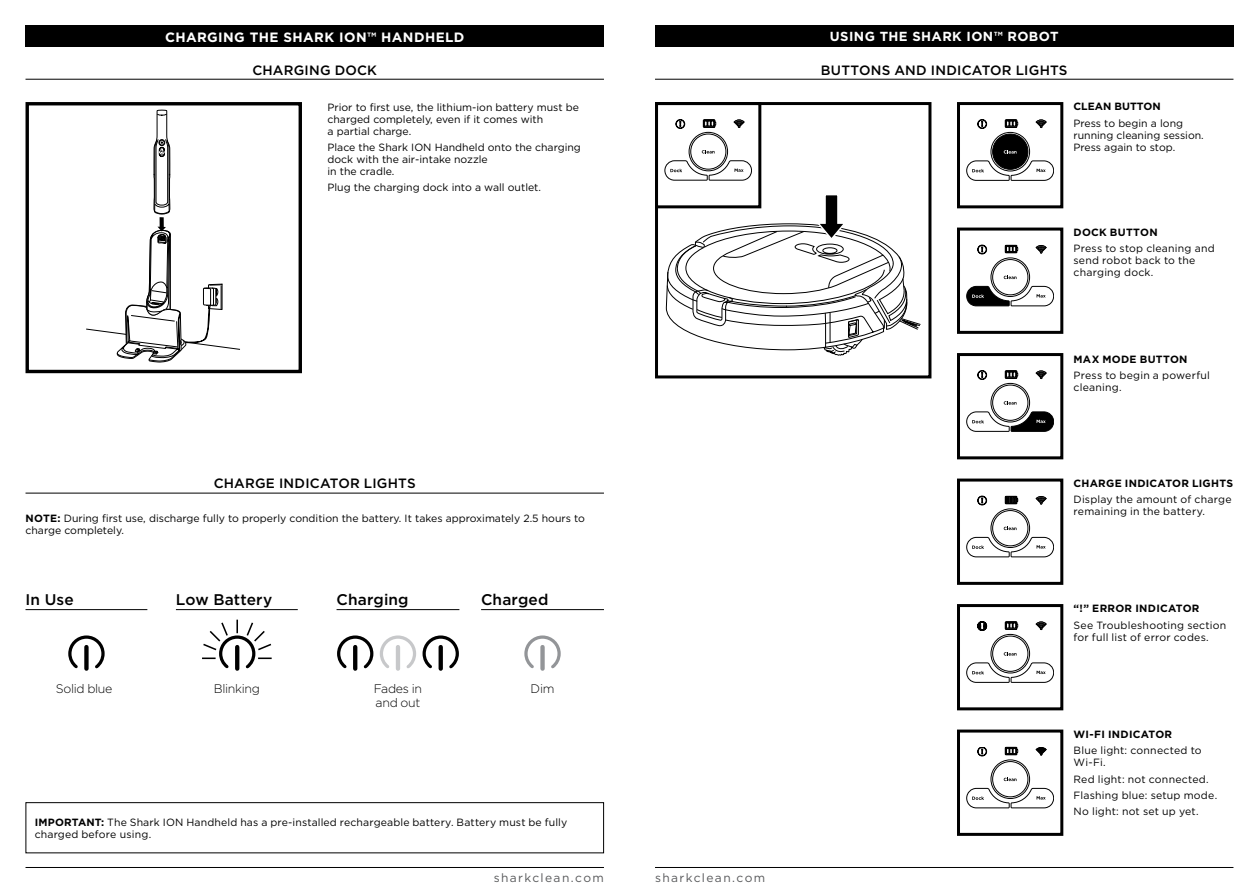
<style>
.page{position:relative;width:1259px;height:893px;background:#fff}
.page>*{position:absolute;margin:0;border:0;box-sizing:border-box;transform-origin:0 0}
.t1{font:500 15.45px "Gotham";letter-spacing:.01em;color:#000}
.t2{font:500 13.5px "Gotham";letter-spacing:.015em;color:#000}
.t3{font:700 13.5px "Gotham";letter-spacing:.03em;color:#fff}
.t4{font:700 13.2px "Gotham";letter-spacing:.03em;color:#fff}
.t5{font:300 12.3px/14px "Gotham";letter-spacing:-.025em;color:#000}
.t6{font:12px "Gotham";letter-spacing:.115em;color:#58595b}
.t7{font:10.5px/12px "Gotham";color:#000}
.t8{font:10.5px/12px "Gotham";letter-spacing:.02em;color:#000}
.t9{font:700 10.5px "Gotham";letter-spacing:.025em;color:#000}
.t10{font:700 10.5px "Gotham";color:#000}
.s1{font-weight:700}
</style>
<div class="page">
<hr style="left:655px;top:867px;width:578px;height:1px;background:#000">
<hr style="left:26px;top:867px;width:578px;height:1px;background:#000">
<hr style="left:26px;top:609px;width:121px;height:1px;background:#000">
<svg style="left:68px;top:635px;width:37px;height:36px"></svg>
<hr style="left:481px;top:609px;width:123px;height:1px;background:#000">
<svg style="left:524px;top:635px;width:37px;height:36px"></svg>
<hr style="left:336px;top:609px;width:123px;height:1px;background:#000">
<svg style="left:337px;top:635px;width:122px;height:36px"></svg>
<hr style="left:176px;top:609px;width:122px;height:1px;background:#000">
<svg style="left:202px;top:620px;width:70px;height:51px"></svg>
<svg style="left:86px;top:110px;width:154px;height:252px"></svg>
<div style="left:26px;top:102px;width:276px;height:271px;border:3px solid #000"></div>
<div style="left:26px;top:26px;width:578px;height:21px;background:#000"></div>
<hr style="left:26px;top:493px;width:578px;height:1px;background:#000">
<div style="left:655px;top:26px;width:578px;height:21px;background:#000"></div>
<hr style="left:655px;top:79px;width:578px;height:1px;background:#000">
<div style="left:655px;top:102px;width:276px;height:276px;border:3px solid #000"></div>
<svg style="left:666px;top:193px;width:254px;height:163px"></svg>
<svg style="left:702px;top:150px;width:12px;height:3px"></svg>
<svg style="left:664px;top:160px;width:88px;height:20px"></svg>
<div style="left:689px;top:132px;width:38px;height:39px;border:1px solid #000;border-radius:50%"></div>
<div style="left:690px;top:134px;width:36px;height:35px;border:1px solid #000;border-radius:50%"></div>
<svg style="left:734px;top:120px;width:10px;height:8px"></svg>
<svg style="left:675px;top:119px;width:10px;height:10px"></svg>
<svg style="left:703px;top:120px;width:13px;height:7px"></svg>
<div style="left:655px;top:102px;width:106px;height:106px;border:3px solid #000"></div>
<div style="left:992px;top:134px;width:36px;height:35px;background:#000;border-radius:50%"></div>
<div style="left:992px;top:134px;width:36px;height:35px;border:1px solid #000;border-radius:50%"></div>
<svg style="left:966px;top:161px;width:87px;height:20px"></svg>
<svg style="left:1003px;top:150px;width:13px;height:4px"></svg>
<div style="left:991px;top:132px;width:38px;height:39px;border:1px solid #000;border-radius:50%"></div>
<svg style="left:1036px;top:120px;width:10px;height:8px"></svg>
<svg style="left:977px;top:119px;width:9px;height:10px"></svg>
<svg style="left:1005px;top:120px;width:13px;height:7px"></svg>
<div style="left:957px;top:102px;width:106px;height:106px;border:3px solid #000"></div>
<svg style="left:966px;top:286px;width:87px;height:20px"></svg>
<svg style="left:1003px;top:276px;width:13px;height:3px"></svg>
<div style="left:991px;top:258px;width:38px;height:39px;border:1px solid #000;border-radius:50%"></div>
<div style="left:992px;top:259px;width:36px;height:36px;border:1px solid #000;border-radius:50%"></div>
<svg style="left:1036px;top:245px;width:10px;height:8px"></svg>
<svg style="left:977px;top:245px;width:9px;height:9px"></svg>
<svg style="left:1005px;top:245px;width:13px;height:8px"></svg>
<div style="left:957px;top:228px;width:106px;height:106px;border:3px solid #000"></div>
<svg style="left:966px;top:412px;width:87px;height:20px"></svg>
<svg style="left:1003px;top:401px;width:13px;height:4px"></svg>
<div style="left:991px;top:383px;width:38px;height:39px;border:1px solid #000;border-radius:50%"></div>
<div style="left:992px;top:385px;width:36px;height:35px;border:1px solid #000;border-radius:50%"></div>
<svg style="left:1036px;top:371px;width:10px;height:8px"></svg>
<svg style="left:977px;top:370px;width:9px;height:10px"></svg>
<svg style="left:1005px;top:371px;width:13px;height:7px"></svg>
<div style="left:957px;top:353px;width:106px;height:106px;border:3px solid #000"></div>
<svg style="left:1036px;top:496px;width:10px;height:8px"></svg>
<svg style="left:966px;top:537px;width:87px;height:20px"></svg>
<svg style="left:1003px;top:527px;width:13px;height:3px"></svg>
<div style="left:991px;top:509px;width:38px;height:39px;border:1px solid #000;border-radius:50%"></div>
<div style="left:992px;top:510px;width:36px;height:36px;border:1px solid #000;border-radius:50%"></div>
<svg style="left:977px;top:496px;width:9px;height:9px"></svg>
<svg style="left:1005px;top:496px;width:13px;height:8px"></svg>
<div style="left:957px;top:479px;width:106px;height:106px;border:3px solid #000"></div>
<svg style="left:1036px;top:622px;width:10px;height:8px"></svg>
<svg style="left:966px;top:663px;width:87px;height:20px"></svg>
<svg style="left:1003px;top:652px;width:13px;height:4px"></svg>
<div style="left:991px;top:634px;width:38px;height:39px;border:1px solid #000;border-radius:50%"></div>
<div style="left:992px;top:636px;width:36px;height:35px;border:1px solid #000;border-radius:50%"></div>
<svg style="left:977px;top:621px;width:9px;height:10px"></svg>
<svg style="left:1005px;top:622px;width:13px;height:7px"></svg>
<div style="left:957px;top:604px;width:106px;height:106px;border:3px solid #000"></div>
<svg style="left:1036px;top:747px;width:10px;height:8px"></svg>
<svg style="left:966px;top:788px;width:87px;height:20px"></svg>
<svg style="left:1003px;top:778px;width:13px;height:3px"></svg>
<div style="left:991px;top:760px;width:38px;height:39px;border:1px solid #000;border-radius:50%"></div>
<div style="left:992px;top:761px;width:36px;height:36px;border:1px solid #000;border-radius:50%"></div>
<svg style="left:977px;top:747px;width:9px;height:9px"></svg>
<svg style="left:1005px;top:747px;width:13px;height:8px"></svg>
<div style="left:957px;top:729px;width:106px;height:107px;border:3px solid #000"></div>
<hr style="left:26px;top:79px;width:578px;height:1px;background:#000">
<div style="left:26px;top:802px;width:578px;height:51px;border:1px solid #000"></div>
<p class="t3" style="left:165px;top:28px;width:301px">CHARGING THE SHARK ION™ HANDHELD</p>
<p class="t2" style="left:252px;top:61px;width:126px">CHARGING DOCK</p>
<p class="t7" style="left:327px;top:101px;width:253px">Prior to first use, the lithium-ion battery must be charged completely, even if it comes with<br>a partial charge.</p>
<p class="t7" style="left:327px;top:141px;width:255px">Place the Shark ION Handheld onto the charging dock with the air-intake nozzle<br>in the cradle.</p>
<p class="t7" style="left:327px;top:181px;width:215px">Plug the charging dock into a wall outlet.</p>
<p class="t2" style="left:214px;top:475px;width:203px">CHARGE INDICATOR LIGHTS</p>
<p class="t7" style="left:26px;top:512px;width:561px"><span class="s1">NOTE:</span> During first use, discharge fully to properly condition the battery. It takes approximately 2.5 hours to charge completely.</p>
<h1 class="t1" style="left:26px;top:589px;width:50px">In Use</h1>
<p class="t5" style="left:56px;top:681px;width:58px">Solid blue</p>
<h1 class="t1" style="left:176px;top:589px;width:98px">Low Battery</h1>
<p class="t5" style="left:214px;top:681px;width:48px">Blinking</p>
<h1 class="t1" style="left:336px;top:589px;width:74px">Charging</h1>
<p class="t5" style="left:374px;top:681px;width:50px">Fades in and out</p>
<h1 class="t1" style="left:481px;top:589px;width:69px">Charged</h1>
<p class="t5" style="left:530px;top:681px;width:25px">Dim</p>
<p class="t7" style="left:35px;top:816px;width:534px"><span class="s1">IMPORTANT:</span> The Shark ION Handheld has a pre-installed rechargeable battery. Battery must be fully charged before using.</p>
<p class="t6" style="left:494px;top:870px;width:112px">sharkclean.com</p>
<p class="t6" style="left:655px;top:870px;width:112px">sharkclean.com</p>
<p class="t4" style="left:830px;top:28px;width:230px">USING THE SHARK ION™ ROBOT</p>
<p class="t2" style="left:821px;top:61px;width:248px">BUTTONS AND INDICATOR LIGHTS</p>
<p class="t10" style="left:1073px;top:100px;width:89px">CLEAN BUTTON</p>
<p class="t7" style="left:1073px;top:117px;width:132px">Press to begin a long running cleaning session.<br>Press again to stop.</p>
<p class="t9" style="left:1073px;top:226px;width:86px">DOCK BUTTON</p>
<p class="t8" style="left:1073px;top:243px;width:143px">Press to stop cleaning and send robot back to the charging dock.</p>
<p class="t9" style="left:1073px;top:352px;width:115px">MAX MODE BUTTON</p>
<p class="t8" style="left:1073px;top:369px;width:138px">Press to begin a powerful cleaning.</p>
<p class="t9" style="left:1073px;top:476px;width:161px">CHARGE INDICATOR LIGHTS</p>
<p class="t8" style="left:1073px;top:493px;width:160px">Display the amount of charge remaining in the battery.</p>
<p class="t9" style="left:1073px;top:602px;width:127px">“!” ERROR INDICATOR</p>
<p class="t8" style="left:1073px;top:619px;width:154px">See Troubleshooting section for full list of error codes.</p>
<p class="t9" style="left:1073px;top:727px;width:100px">WI-FI INDICATOR</p>
<p class="t8" style="left:1073px;top:744px;width:130px">Blue light: connected to<br>Wi-Fi.</p>
<p class="t8" style="left:1073px;top:771px;width:145px;line-height:16.2px">Red light: not connected.<br>Flashing blue: setup mode.<br>No light: not set up yet.</p>
</div>
